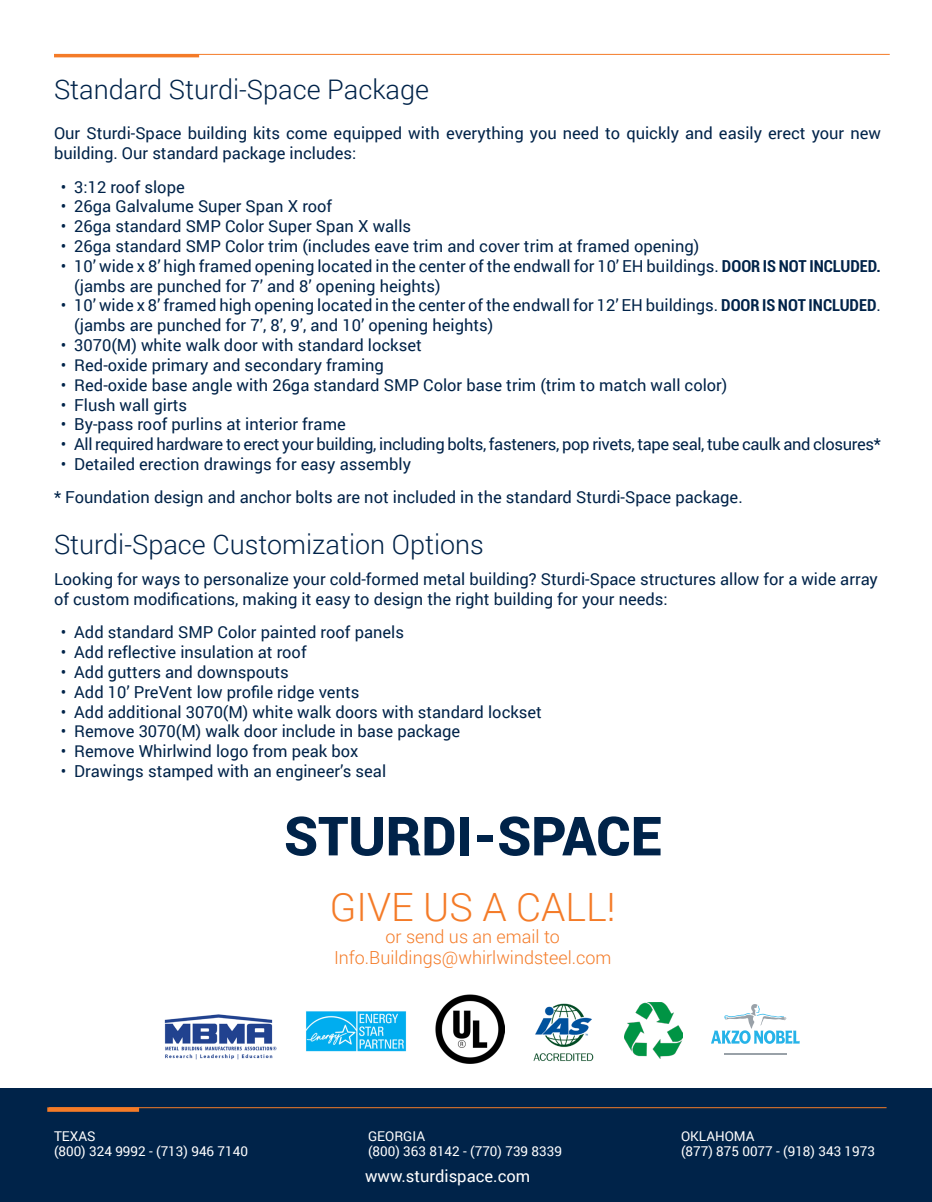
<style>
.page{position:relative;width:932px;height:1202px;background:#fff}
.page>*{position:absolute;margin:0;border:0;box-sizing:border-box;transform-origin:0 0}
.t1{font:900 54px "Roboto";color:#002349}
.t2{font:300 39px "Roboto";color:#f47b28}
.t3{font:300 27px "Roboto";color:#002349}
.t4{font:300 18px "Roboto";color:#f47b28}
.t5{font:300 18px "Roboto";color:#fff}
.t6{font:16.5px/19.8px "Roboto";color:#002349}
.t7{font:16.5px "Roboto";letter-spacing:-.02em;color:#002349}
.t8{font:16.5px "Roboto";color:#fff}
.t9{font:13.5px/15px "Roboto";color:#fff}
.s1{font-weight:700;font-stretch:condensed}
.s2{font-weight:900;color:#f47b28}
</style>
<div class="page">
<div style="left:0;top:1088px;width:932px;height:114px;background:#002349"></div>
<hr style="left:47px;top:1107px;width:92px;height:4px;background:#f47b28">
<hr style="left:49px;top:1107px;width:837px;height:1px;background:#f47b28">
<hr style="left:724px;top:1053px;width:62px;height:1px;background:#99a1a8">
<svg style="left:711px;top:1004px;width:88px;height:39px"></svg>
<img style="left:624px;top:1002px;width:58px;height:56px">
<img style="left:435px;top:994px;width:69px;height:69px">
<img style="left:164px;top:1014px;width:112px;height:46px">
<img style="left:533px;top:1003px;width:61px;height:58px">
<img style="left:306px;top:1011px;width:101px;height:40px">
<hr style="left:54px;top:54px;width:835px;height:1px;background:#f47b28">
<hr style="left:54px;top:54px;width:145px;height:3px;background:#f47b28">
<p class="t3" style="left:54px;top:71px;width:376px">Standard Sturdi-Space Package</p>
<p class="t6" style="left:54px;top:123px;width:828px">Our Sturdi-Space building kits come equipped with everything you need to quickly and easily erect your new building. Our standard package includes:</p>
<p class="t6" style="left:61px;top:176px;width:125px">• 3:12 roof slope</p>
<p class="t6" style="left:61px;top:196px;width:273px">• 26ga Galvalume Super Span X roof</p>
<p class="t6" style="left:61px;top:216px;width:352px">• 26ga standard SMP Color Super Span X walls</p>
<p class="t6" style="left:61px;top:236px;width:640px">• 26ga standard SMP Color trim (includes eave trim and cover trim at framed opening)</p>
<p class="t6" style="left:74px;top:255px;width:808px;text-indent:-14px">• 10’ wide x 8’ high framed opening located in the center of the endwall for 10’ EH buildings. <span class="s1">DOOR IS NOT INCLUDED. </span>(jambs are punched for 7’ and 8’ opening heights)</p>
<p class="t6" style="left:74px;top:295px;width:808px;text-indent:-14px">• 10’ wide x 8’ framed high opening located in the center of the endwall for 12’ EH buildings. <span class="s1">DOOR IS NOT INCLUDED</span>. (jambs are punched for 7’, 8’, 9’, and 10’ opening heights)</p>
<p class="t6" style="left:61px;top:335px;width:362px">• 3070(M) white walk door with standard lockset</p>
<p class="t6" style="left:61px;top:354px;width:325px">• Red-oxide primary and secondary framing</p>
<p class="t6" style="left:61px;top:374px;width:668px">• Red-oxide base angle with 26ga standard SMP Color base trim (trim to match wall color)</p>
<p class="t6" style="left:61px;top:394px;width:128px">• Flush wall girts</p>
<p class="t6" style="left:61px;top:414px;width:286px">• By-pass roof purlins at interior frame</p>
<p class="t7" style="left:61px;top:432px;width:821px">• All required hardware to erect your building, including bolts, fasteners, pop rivets, tape seal, tube caulk and closures*</p>
<p class="t6" style="left:61px;top:453px;width:352px">• Detailed erection drawings for easy assembly</p>
<p class="t6" style="left:54px;top:487px;width:690px">* Foundation design and anchor bolts are not included in the standard Sturdi-Space package.</p>
<p class="t3" style="left:54px;top:526px;width:431px">Sturdi-Space Customization Options</p>
<p class="t6" style="left:54px;top:569px;width:825px">Looking for ways to personalize your cold-formed metal building? Sturdi-Space structures allow for a wide array of custom modifications, making it easy to design the right building for your needs:</p>
<p class="t6" style="left:61px;top:622px;width:345px">• Add standard SMP Color painted roof panels</p>
<p class="t6" style="left:61px;top:641px;width:247px">• Add reflective insulation at roof</p>
<p class="t6" style="left:61px;top:661px;width:229px">• Add gutters and downspouts</p>
<p class="t6" style="left:61px;top:681px;width:300px">• Add 10’ PreVent low profile ridge vents</p>
<p class="t6" style="left:61px;top:701px;width:482px">• Add additional 3070(M) white walk doors with standard lockset</p>
<p class="t6" style="left:61px;top:721px;width:401px">• Remove 3070(M) walk door include in base package</p>
<p class="t6" style="left:61px;top:740px;width:299px">• Remove Whirlwind logo from peak box</p>
<p class="t6" style="left:61px;top:760px;width:327px">• Drawings stamped with an engineer’s seal</p>
<p class="t1" style="left:284px;top:798px;width:379px">STURDI-SPACE</p>
<p class="t2" style="left:330px;top:880px;width:287px">GIVE US A CALL!</p>
<p class="t4" style="left:385px;top:923px;width:176px">or send us an email to</p>
<p class="t4" style="left:334px;top:945px;width:279px">Info.Buildings@whirlwindsteel.com</p>
<p class="t9" style="left:54px;top:1127px;width:195px">TEXAS<br>(800) 324 9992 - (713) 946 7140</p>
<p class="t9" style="left:681px;top:1127px;width:195px">OKLAHOMA<br>(877) 875 0077 - (918) 343 1973</p>
<p class="t9" style="left:368px;top:1127px;width:195px">GEORGIA<br>(800) 363 8142 - (770) 739 8339</p>
<p class="t8" style="left:365px;top:1164px;width:167px">www.sturdispace.com</p>
<p class="t5" style="left:181px;top:1142px;width:220px">NOT CREATING NEW ONES</p>
<p class="t5" style="left:473px;top:1135px;width:160px"><span class="s2">ON TIME</span> DELIVERY</p>
</div>
